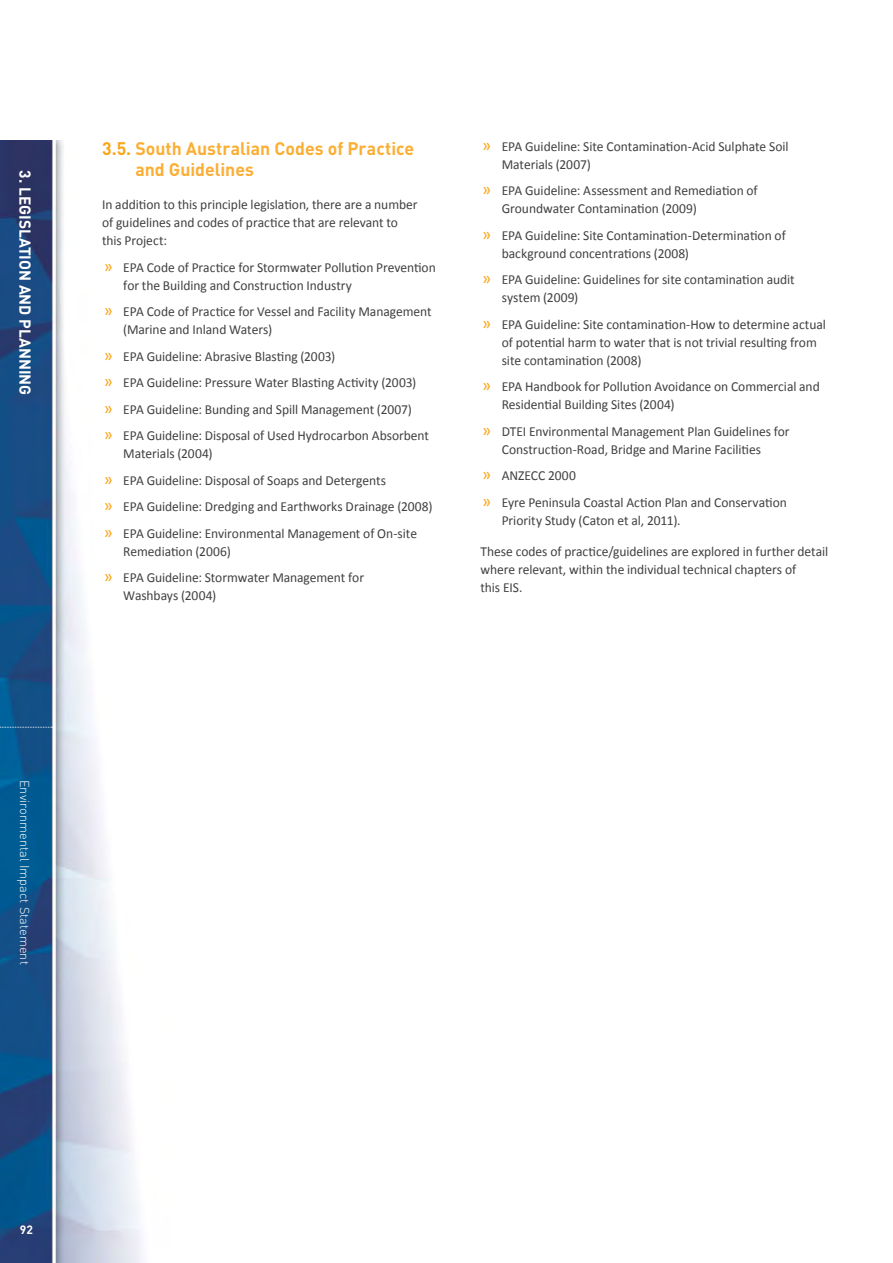
<style>
.page{position:relative;width:893px;height:1263px;background:#fff}
.page>*{position:absolute;margin:0;border:0;box-sizing:border-box;transform-origin:0 0}
.t1{font:700 18px/21px "DIN";color:#fbae34}
.t2{font:700 15.75px "DIN";color:#fff}
.Body{font:13.8px/18px "Calibri";letter-spacing:-.005em;color:#414042}
.t3{font:300 12.75px "DIN";color:#fff}
.t4{font:700 12px "DIN";color:#fff}
.s1{color:#faa61a}
.s2{font-size:18px;color:#faa61a}
</style>
<div class="page">
<img style="left:0;top:140px;width:142px;height:1123px">
<svg style="left:0;top:727px;width:53px;height:1px"></svg>
<p class="t2" style="left:36px;top:170px;width:226px;rotate:90deg">3. LEGISLATION AND PLANNING</p>
<p class="t1" style="left:135px;top:137px;width:280px;text-indent:-33px"><span class="s1">3.5.</span> South Australian Codes of Practice and Guidelines</p>
<p class="Body" style="left:102px;top:196px;width:317px">In addition to this principle legislation, there are a number of guidelines and codes of practice that are relevant to this Project:</p>
<p class="Body" style="left:123px;top:258px;width:314px;text-indent:-20px"><span class="s2">»</span> EPA Code of Practice for Stormwater Pollution Prevention for the Building and Construction Industry</p>
<p class="Body" style="left:123px;top:303px;width:310px;text-indent:-20px"><span class="s2">»</span> EPA Code of Practice for Vessel and Facility Management (Marine and Inland Waters)</p>
<p class="Body" style="left:104px;top:347px;width:233px"><span class="s2">»</span> EPA Guideline: Abrasive Blasting (2003)</p>
<p class="Body" style="left:104px;top:374px;width:314px"><span class="s2">»</span> EPA Guideline: Pressure Water Blasting Activity (2003)</p>
<p class="Body" style="left:104px;top:400px;width:310px"><span class="s2">»</span> EPA Guideline: Bunding and Spill Management (2007)</p>
<p class="Body" style="left:123px;top:427px;width:307px;text-indent:-20px"><span class="s2">»</span> EPA Guideline: Disposal of Used Hydrocarbon Absorbent<br>Materials (2004)</p>
<p class="Body" style="left:104px;top:471px;width:284px"><span class="s2">»</span> EPA Guideline: Disposal of Soaps and Detergents</p>
<p class="Body" style="left:104px;top:498px;width:330px"><span class="s2">»</span> EPA Guideline: Dredging and Earthworks Drainage (2008)</p>
<p class="Body" style="left:123px;top:524px;width:295px;text-indent:-20px"><span class="s2">»</span> EPA Guideline: Environmental Management of On-site<br>Remediation (2006)</p>
<p class="Body" style="left:123px;top:569px;width:242px;text-indent:-20px"><span class="s2">»</span> EPA Guideline: Stormwater Management for<br>Washbays (2004)</p>
<p class="Body" style="left:502px;top:137px;width:288px;text-indent:-20px"><span class="s2">»</span> EPA Guideline: Site Contamination-Acid Sulphate Soil<br>Materials (2007)</p>
<p class="Body" style="left:502px;top:182px;width:257px;text-indent:-20px"><span class="s2">»</span> EPA Guideline: Assessment and Remediation of<br>Groundwater Contamination (2009)</p>
<p class="Body" style="left:502px;top:226px;width:285px;text-indent:-20px"><span class="s2">»</span> EPA Guideline: Site Contamination-Determination of background concentrations (2008)</p>
<p class="Body" style="left:502px;top:271px;width:294px;text-indent:-20px"><span class="s2">»</span> EPA Guideline: Guidelines for site contamination audit system (2009)</p>
<p class="Body" style="left:502px;top:315px;width:326px;text-indent:-20px"><span class="s2">»</span> EPA Guideline: Site contamination-How to determine actual of potential harm to water that is not trivial resulting from site contamination (2008)</p>
<p class="Body" style="left:502px;top:378px;width:320px;text-indent:-20px"><span class="s2">»</span> EPA Handbook for Pollution Avoidance on Commercial and<br>Residential Building Sites (2004)</p>
<p class="Body" style="left:502px;top:422px;width:289px;text-indent:-20px"><span class="s2">»</span> DTEI Environmental Management Plan Guidelines for<br>Construction-Road, Bridge and Marine Facilities</p>
<p class="Body" style="left:482px;top:467px;width:95px"><span class="s2">»</span> ANZECC 2000</p>
<p class="Body" style="left:502px;top:493px;width:287px;text-indent:-20px"><span class="s2">»</span> Eyre Peninsula Coastal Action Plan and Conservation<br>Priority Study (Caton et al, 2011).</p>
<p class="Body" style="left:480px;top:542px;width:349px">These codes of practice/guidelines are explored in further detail where relevant, within the individual technical chapters of<br>this EIS.</p>
<p class="t3" style="left:33px;top:780px;width:186px;rotate:90deg">Environmental Impact Statement</p>
<p class="t4" style="left:20px;top:1221px;width:15px">92</p>
</div>
